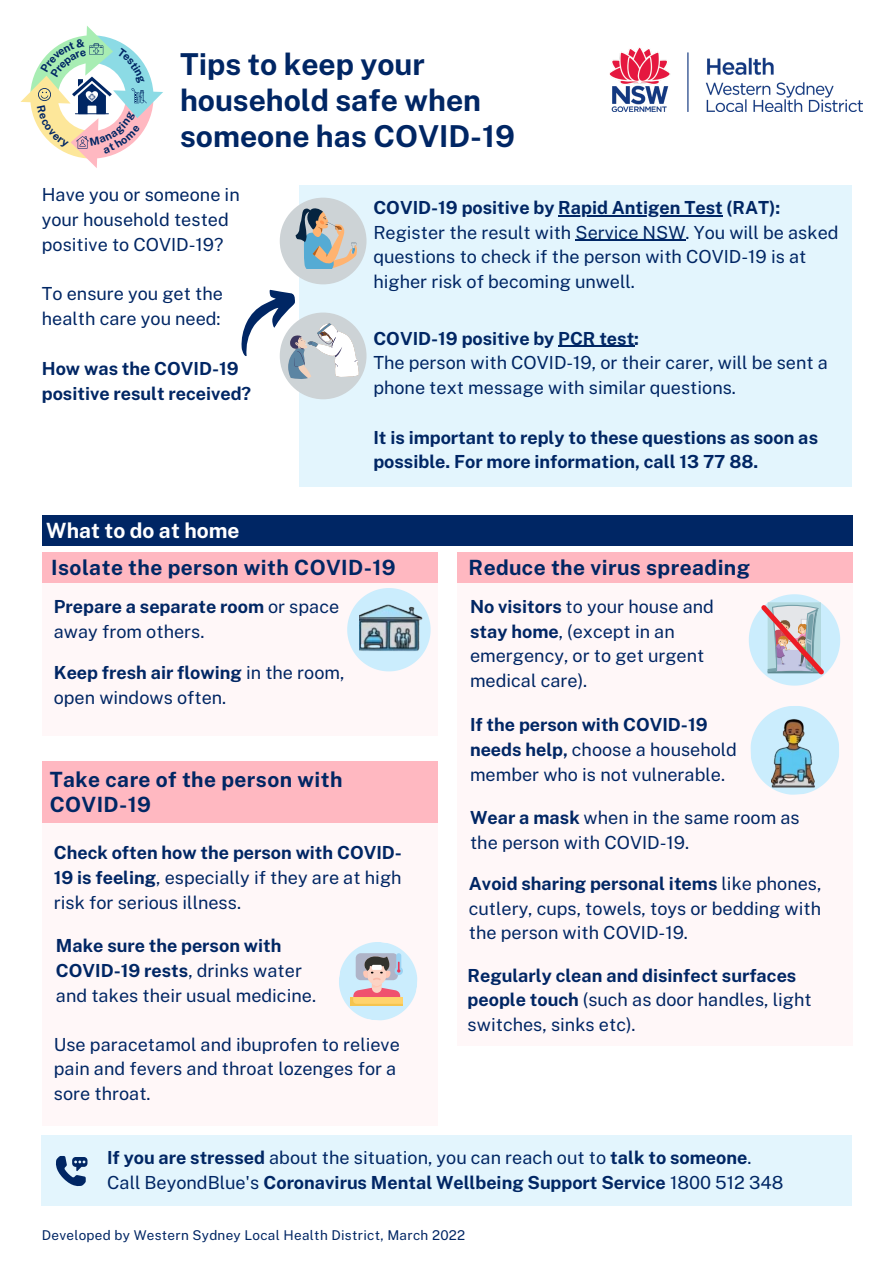
<style>
.page{position:relative;width:894px;height:1264px;background:#fff}
.page>*{position:absolute;margin:0;border:0;box-sizing:border-box;transform-origin:0 0}
.t1{font:700 30.15px "Public Sans";color:#002664}
.t2{font:700 21px "Public Sans";letter-spacing:.02em;color:#002664}
.t3{font:700 21px "Public Sans";color:#fff}
.t4{font:18px/24.8px "Public Sans";color:#002664}
.t5{font:700 18px/24.8px "Public Sans";color:#002664}
.t6{font:13.5px "Public Sans";letter-spacing:.02em;color:#002664}
.s1{font-weight:700}
.s2{font-weight:400}
</style>
<div class="page">
<div style="left:42px;top:582px;width:395px;height:153px;background:#fff7f8"></div>
<div style="left:42px;top:807px;width:395px;height:319px;background:#fff7f8"></div>
<div style="left:457px;top:582px;width:395px;height:463px;background:#fff7f8"></div>
<svg style="left:750px;top:706px;width:89px;height:89px"></svg>
<img style="left:771px;top:718px;width:47px;height:70px">
<div style="left:42px;top:761px;width:395px;height:62px;background:#ffb8c1"></div>
<div style="left:42px;top:552px;width:395px;height:30px;background:#ffb8c1"></div>
<svg style="left:347px;top:588px;width:83px;height:83px"></svg>
<img style="left:359px;top:600px;width:64px;height:55px">
<svg style="left:339px;top:942px;width:79px;height:79px"></svg>
<div style="left:371px;top:964px;width:11px;height:5px;background:#fff;border-radius:2px"></div>
<svg style="left:749px;top:594px;width:91px;height:91px"></svg>
<div style="left:299px;top:185px;width:552px;height:302px;background:#e3f5fd"></div>
<div style="left:280px;top:312px;width:86px;height:87px;background:#cdd3d6;border-radius:50%"></div>
<div style="left:280px;top:198px;width:86px;height:86px;background:#cdd3d6;border-radius:50%"></div>
<svg style="left:295px;top:207px;width:62px;height:68px"></svg>
<div style="left:457px;top:552px;width:395px;height:30px;background:#ffb8c1"></div>
<hr style="left:558px;top:215px;width:164px;height:1px;background:#002664">
<hr style="left:575px;top:240px;width:110px;height:1px;background:#002664">
<hr style="left:558px;top:346px;width:76px;height:1px;background:#002664">
<div style="left:42px;top:515px;width:809px;height:30px;background:#002664"></div>
<div style="left:42px;top:1135px;width:809px;height:71px;background:#e3f5fd"></div>
<svg style="left:56px;top:1156px;width:31px;height:29px"></svg>
<img style="left:609px;top:48px;width:252px;height:64px">
<svg style="left:241px;top:281px;width:118px;height:99px"></svg>
<svg style="left:21px;top:26px;width:142px;height:142px"></svg>
<p class="t1" style="left:180px;top:47px;width:246px">Tips to keep your</p>
<p class="t1" style="left:180px;top:83px;width:302px">household safe when</p>
<p class="t1" style="left:180px;top:119px;width:336px">someone has COVID-19</p>
<p class="t4" style="left:42px;top:182px;width:199px">Have you or someone in your household tested positive to COVID-19?</p>
<p class="t4" style="left:42px;top:281px;width:183px">To ensure you get the health care you need:</p>
<p class="t5" style="left:42px;top:356px;width:211px">How was the COVID-19 positive result received?</p>
<p class="t3" style="left:46px;top:518px;width:195px">What to do at home</p>
<p class="t5" style="left:373px;top:195px;width:408px">COVID-19 positive by Rapid Antigen Test (RAT):</p>
<p class="t4" style="left:373px;top:220px;width:466px">Register the result with Service NSW. You will be asked questions to check if the person with COVID-19 is at higher risk of becoming unwell.</p>
<p class="t5" style="left:373px;top:325px;width:267px">COVID-19 positive by PCR test:</p>
<p class="t4" style="left:373px;top:350px;width:456px">The person with COVID-19, or their carer, will be sent a phone text message with similar questions.</p>
<p class="t5" style="left:373px;top:425px;width:446px">It is important to reply to these questions as soon as possible. For more information, call 13 77 88.</p>
<p class="t2" style="left:51px;top:554px;width:346px">Isolate the person with COVID-19</p>
<p class="t2" style="left:468px;top:554px;width:283px">Reduce the virus spreading</p>
<p class="t4" style="left:54px;top:594px;width:287px"><span class="s1">Prepare a separate room</span> or space away from others.</p>
<p class="t4" style="left:54px;top:660px;width:292px"><span class="s1">Keep fresh air flowing</span> in the room, open windows often.</p>
<p class="t2" style="left:50px;top:767px;width:294px">Take care of the person with</p>
<p class="t2" style="left:50px;top:792px;width:103px">COVID-19</p>
<p class="t4" style="left:54px;top:840px;width:349px;text-align:justify"><span class="s1">Check often how the person with COVID-19 is feeling</span>, especially if they are at high risk for serious illness.</p>
<p class="t4" style="left:56px;top:933px;width:261px"><span class="s1">Make sure the person with<br>COVID-19 rests</span>, drinks water and takes their usual medicine.</p>
<p class="t4" style="left:54px;top:1031px;width:347px">Use paracetamol and ibuprofen to relieve pain and fevers and throat lozenges for a sore throat.</p>
<p class="t4" style="left:470px;top:594px;width:245px"><span class="s1">No visitors</span> to your house and <span class="s1">stay home</span>, (except in an emergency, or to get urgent medical care).</p>
<p class="t4" style="left:470px;top:712px;width:268px"><span class="s1">If the person with COVID-19 needs help,</span> choose a household member who is not vulnerable.</p>
<p class="t4" style="left:470px;top:804px;width:331px"><span class="s1">Wear a mask</span> when in the same room as the person with COVID-19.</p>
<p class="t4" style="left:469px;top:871px;width:354px;text-align:justify"><span class="s1">Avoid sharing personal items</span> like phones, cutlery, cups, towels, toys or bedding with the person with COVID-19.</p>
<p class="t5" style="left:467px;top:962px;width:345px">Regularly clean and disinfect surfaces people touch <span class="s2">(such as door handles, light switches, sinks etc).</span></p>
<p class="t4" style="left:107px;top:1145px;width:645px"><span class="s1">If you are stressed</span> about the situation, you can reach out to <span class="s1">talk to someone</span>.</p>
<p class="t5" style="left:107px;top:1169px;width:677px"><span class="s2">Call BeyondBlue's</span> Coronavirus Mental Wellbeing Support Service <span class="s2">1800 512 348</span></p>
<p class="t6" style="left:42px;top:1227px;width:425px">Developed by Western Sydney Local Health District, March 2022</p>
</div>
